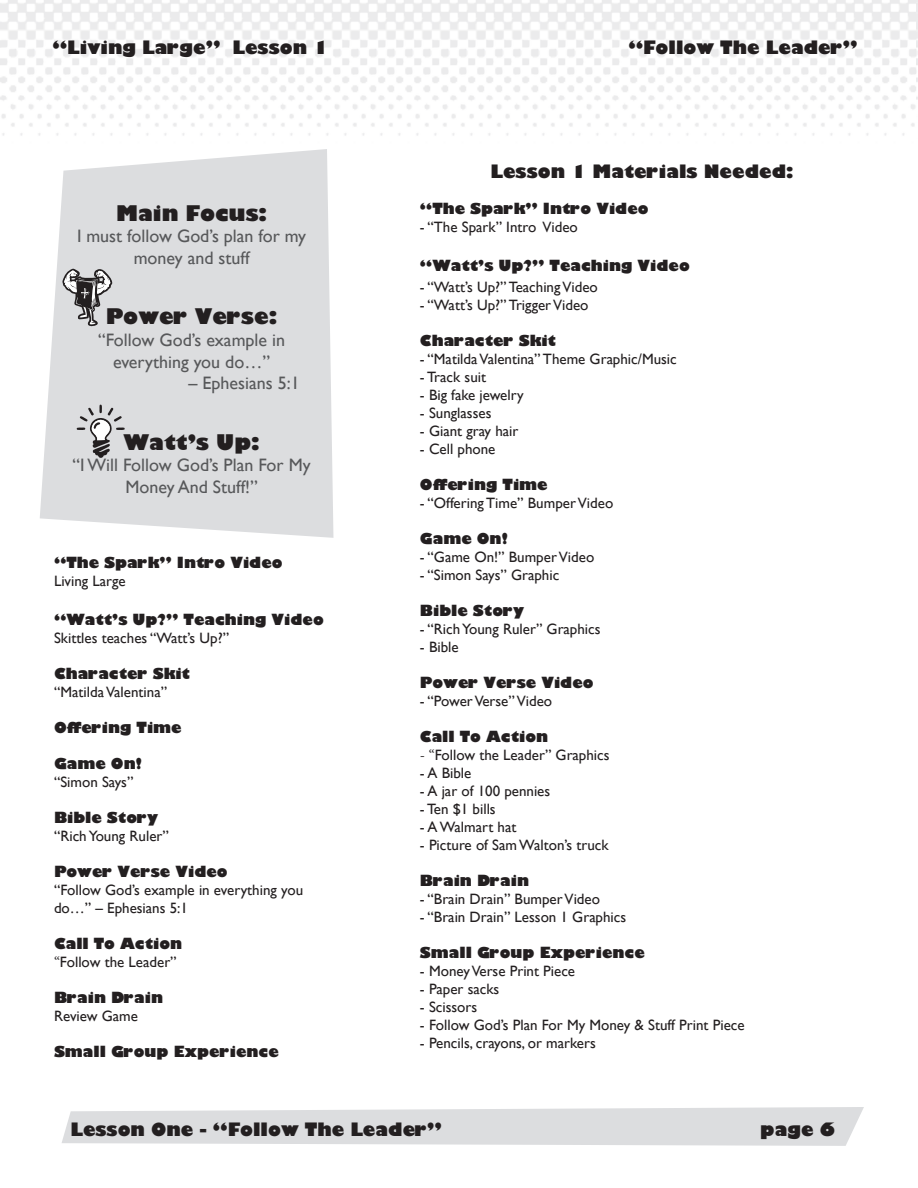
<style>
.page{position:relative;width:918px;height:1188px;background:#fff}
.page>*{position:absolute;margin:0;border:0;box-sizing:border-box;transform-origin:0 0}
.t1{font:800 21px "Gill Sans";color:#231f20}
.t2{font:18px/21.6px "Gill Sans";color:#57585a;text-align:center}
.t3{font:800 18px "Gill Sans";color:#231f20}
.t4{font:15px/18px "Gill Sans";color:#231f20}
.t5{font:800 15px "Gill Sans";color:#231f20}
.s1{font-family:"Minion Pro"}
</style>
<div class="page">
<img style="left:0;top:0;width:916px;height:136px">
<svg style="left:62px;top:1107px;width:802px;height:39px;background:#dfe0e2"></svg>
<svg style="left:40px;top:149px;width:293px;height:389px;background:#dfe0e1"></svg>
<svg style="left:62px;top:269px;width:50px;height:58px;background:#a4a3a5"></svg>
<svg style="left:76px;top:405px;width:50px;height:53px;background:#bfbfc1"></svg>
<p class="t3" style="left:52px;top:33px;width:277px">“Living Large” Lesson 1</p>
<p class="t3" style="left:628px;top:33px;width:231px">“Follow The Leader”</p>
<p class="t1" style="left:116px;top:196px;width:153px">Main Focus:</p>
<p class="t2" style="left:77px;top:225px;width:230px">I must follow God’s plan for my</p>
<p class="t2" style="left:134px;top:247px;width:117px">money and stuff</p>
<p class="t1" style="left:106px;top:300px;width:173px">Power Verse:</p>
<p class="t2" style="left:98px;top:329px;width:188px">“Follow God’s example in</p>
<p class="t2" style="left:113px;top:351px;width:158px">everything you do…”</p>
<p class="t2" style="left:189px;top:372px;width:113px">– Ephesians 5:1</p>
<p class="t1" style="left:123px;top:426px;width:138px">Watt’s Up:</p>
<p class="t2" style="left:73px;top:454px;width:240px">“I Will Follow God’s Plan For My<br>Money And Stuff!”</p>
<p class="t5" style="left:54px;top:550px;width:230px">“The Spark” Intro Video</p>
<p class="t4" style="left:54px;top:571px;width:73px">Living Large</p>
<p class="t5" style="left:54px;top:607px;width:271px">“Watt’s Up?” Teaching Video</p>
<p class="t4" style="left:54px;top:628px;width:177px">Skittles teaches “Watt’s Up?”</p>
<p class="t5" style="left:54px;top:661px;width:138px">Character Skit</p>
<p class="t4" style="left:54px;top:682px;width:115px">“Matilda Valentina”</p>
<p class="t5" style="left:54px;top:715px;width:129px">Offering Time</p>
<p class="t5" style="left:54px;top:751px;width:89px">Game On!</p>
<p class="t4" style="left:54px;top:772px;width:81px">“Simon Says”</p>
<p class="t5" style="left:54px;top:805px;width:106px">Bible Story</p>
<p class="t4" style="left:54px;top:826px;width:116px">“Rich Young Ruler”</p>
<p class="t5" style="left:54px;top:859px;width:175px">Power Verse Video</p>
<p class="t4" style="left:54px;top:880px;width:251px">“Follow God’s example in everything you do…” – Ephesians 5:1</p>
<p class="t5" style="left:54px;top:931px;width:130px">Call To Action</p>
<p class="t4" style="left:54px;top:952px;width:124px"><span class="s1">“</span>Follow the Leader”</p>
<p class="t5" style="left:54px;top:985px;width:111px">Brain Drain</p>
<p class="t4" style="left:54px;top:1006px;width:86px">Review Game</p>
<p class="t5" style="left:54px;top:1039px;width:226px">Small Group Experience</p>
<p class="t3" style="left:490px;top:158px;width:305px">Lesson 1 Materials Needed:</p>
<p class="t5" style="left:420px;top:197px;width:230px">“The Spark” Intro Video</p>
<p class="t4" style="left:420px;top:218px;width:159px">- “The Spark” Intro Video</p>
<p class="t5" style="left:420px;top:254px;width:271px">“Watt’s Up?” Teaching Video</p>
<p class="t4" style="left:420px;top:278px;width:179px">- “Watt’s Up?” Teaching Video</p>
<p class="t4" style="left:420px;top:296px;width:170px">- “Watt’s Up?” Trigger Video</p>
<p class="t5" style="left:420px;top:329px;width:138px">Character Skit</p>
<p class="t4" style="left:420px;top:350px;width:258px">- “Matilda Valentina” Theme Graphic/Music</p>
<p class="t4" style="left:420px;top:368px;width:68px">- Track suit</p>
<p class="t4" style="left:420px;top:386px;width:105px">- Big fake jewelry</p>
<p class="t4" style="left:420px;top:404px;width:73px">- Sunglasses</p>
<p class="t4" style="left:420px;top:422px;width:100px">- Giant gray hair</p>
<p class="t4" style="left:420px;top:440px;width:77px">- Cell phone</p>
<p class="t5" style="left:420px;top:473px;width:129px">Offering Time</p>
<p class="t4" style="left:420px;top:494px;width:195px">- “Offering Time” Bumper Video</p>
<p class="t5" style="left:420px;top:527px;width:89px">Game On!</p>
<p class="t4" style="left:420px;top:548px;width:176px">- “Game On!” Bumper Video</p>
<p class="t4" style="left:420px;top:566px;width:141px">- “Simon Says” Graphic</p>
<p class="t5" style="left:420px;top:599px;width:106px">Bible Story</p>
<p class="t4" style="left:420px;top:620px;width:182px">- “Rich Young Ruler” Graphics</p>
<p class="t4" style="left:420px;top:638px;width:40px">- Bible</p>
<p class="t5" style="left:420px;top:671px;width:175px">Power Verse Video</p>
<p class="t4" style="left:420px;top:692px;width:134px">- “Power Verse” Video</p>
<p class="t5" style="left:420px;top:725px;width:130px">Call To Action</p>
<p class="t4" style="left:420px;top:746px;width:191px"><span class="s1">- “</span>Follow the Leader” Graphics</p>
<p class="t4" style="left:420px;top:764px;width:53px">- A Bible</p>
<p class="t4" style="left:420px;top:782px;width:132px">- A jar of 100 pennies</p>
<p class="t4" style="left:420px;top:800px;width:77px">- Ten $1 bills</p>
<p class="t4" style="left:420px;top:818px;width:98px">- A Walmart hat</p>
<p class="t4" style="left:420px;top:836px;width:190px">- Picture of Sam Walton’s truck</p>
<p class="t5" style="left:420px;top:869px;width:111px">Brain Drain</p>
<p class="t4" style="left:420px;top:890px;width:182px">- “Brain Drain” Bumper Video</p>
<p class="t4" style="left:420px;top:908px;width:208px">- “Brain Drain” Lesson 1 Graphics</p>
<p class="t5" style="left:420px;top:941px;width:226px">Small Group Experience</p>
<p class="t4" style="left:420px;top:962px;width:157px">- Money Verse Print Piece</p>
<p class="t4" style="left:420px;top:980px;width:81px">- Paper sacks</p>
<p class="t4" style="left:420px;top:998px;width:59px">- Scissors</p>
<p class="t4" style="left:420px;top:1016px;width:326px">- Follow God’s Plan For My Money &amp; Stuff Print Piece</p>
<p class="t4" style="left:420px;top:1034px;width:177px">- Pencils, crayons, or markers</p>
<p class="t3" style="left:70px;top:1115px;width:373px">Lesson One - “Follow The Leader”</p>
<p class="t3" style="left:760px;top:1115px;width:76px">page 6</p>
</div>
